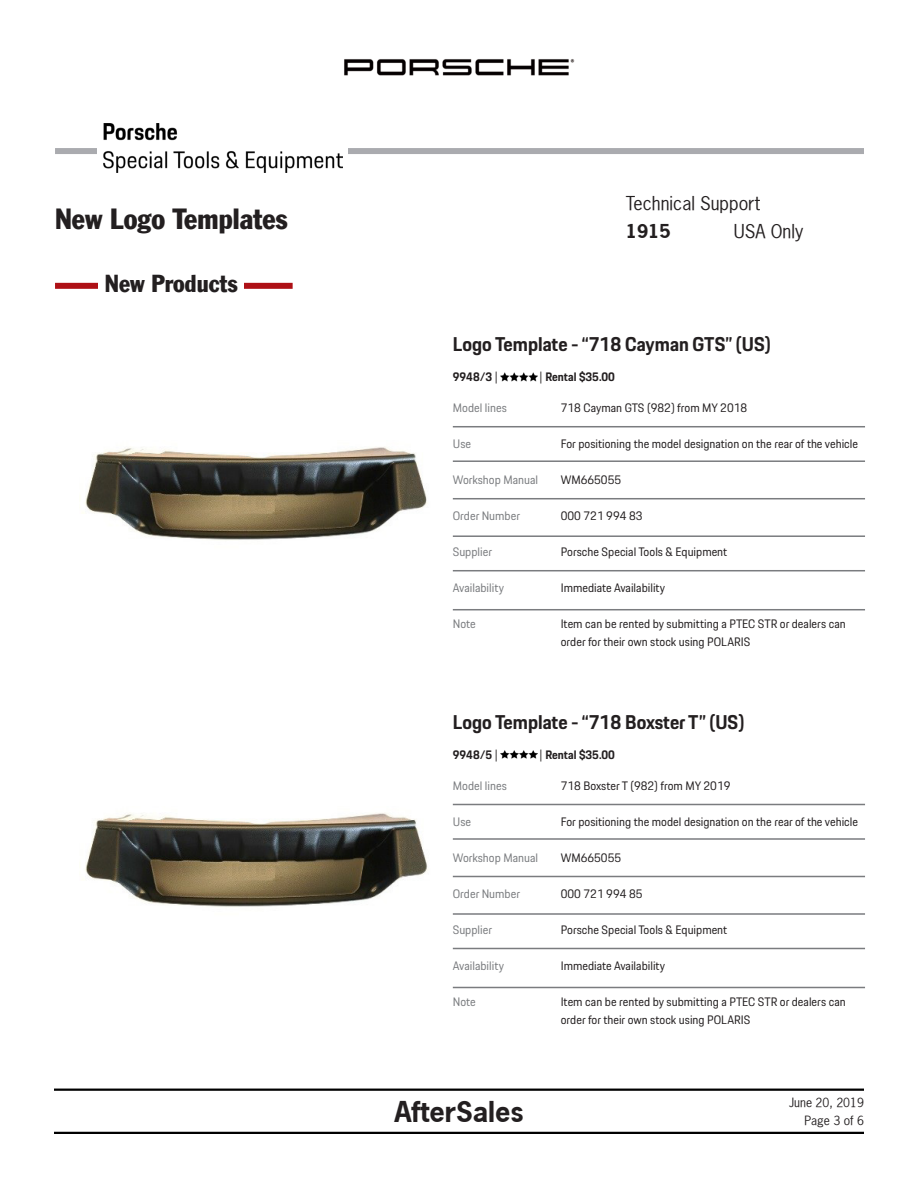
<style>
.page{position:relative;width:918px;height:1188px;background:#fff}
.page>*{position:absolute;margin:0;border:0;box-sizing:border-box;transform-origin:0 0}
.t1{font:condensed 28.5px "Porsche Franklin Gothic";color:#231f20}
.t2{font:700 27px "Porsche News Gothic";color:#231f20}
.t3{font:condensed 24px "Porsche Franklin Gothic";color:#231f20}
.t4{font:700 19.5px "Porsche Next";color:#231f20}
.t5{font:18px "Porsche News Gothic";color:#231f20}
.t6{font:700 18px "Porsche News Gothic";color:#231f20}
.t7{font:12px/18px "Porsche Next";color:#231f20}
.t8{font:12px "Porsche Next";color:#7a7c7f}
.t9{font:700 12px "Porsche Next";color:#231f20}
.t10{font:12px/18px "Porsche News Gothic";color:#231f20;text-align:right}
.s1{font-weight:400}
</style>
<div class="page">
<hr style="left:54px;top:1089px;width:810px;height:2px;background:#000">
<hr style="left:54px;top:1132px;width:810px;height:2px;background:#000">
<img style="left:344px;top:59px;width:231px;height:17px">
<div style="left:55px;top:148px;width:809px;height:6px;background:#aaabaf"></div>
<div style="left:98px;top:123px;width:250px;height:52px;background:#fff"></div>
<img style="left:104px;top:124px;width:239px;height:49px">
<div style="left:55px;top:283px;width:238px;height:6px;background:#ae1016"></div>
<div style="left:99px;top:274px;width:145px;height:23px;background:#fff"></div>
<img style="left:501px;top:372px;width:37px;height:10px">
<hr style="left:453px;top:426px;width:412px;height:1px;background:#7a7c7f">
<hr style="left:453px;top:460px;width:412px;height:2px;background:#7a7c7f">
<hr style="left:453px;top:498px;width:412px;height:1px;background:#7a7c7f">
<hr style="left:453px;top:535px;width:412px;height:2px;background:#7a7c7f">
<hr style="left:453px;top:570px;width:412px;height:1px;background:#7a7c7f">
<hr style="left:453px;top:609px;width:412px;height:1px;background:#7a7c7f">
<img style="left:501px;top:750px;width:37px;height:9px">
<hr style="left:453px;top:804px;width:412px;height:1px;background:#7a7c7f">
<hr style="left:453px;top:838px;width:412px;height:2px;background:#7a7c7f">
<hr style="left:453px;top:876px;width:412px;height:1px;background:#7a7c7f">
<hr style="left:453px;top:913px;width:412px;height:2px;background:#7a7c7f">
<hr style="left:453px;top:948px;width:412px;height:1px;background:#7a7c7f">
<hr style="left:453px;top:987px;width:412px;height:1px;background:#7a7c7f">
<img style="left:85px;top:447px;width:342px;height:93px">
<img style="left:85px;top:813px;width:343px;height:94px">
<h1 class="t1" style="left:55px;top:202px;width:234px">New Logo Templates</h1>
<p class="t3" style="left:105px;top:269px;width:134px">New Products</p>
<h3 class="t5" style="left:626px;top:191px;width:136px">Technical Support</h3>
<h3 class="t6" style="left:626px;top:219px;width:46px">1915</h3>
<h3 class="t5" style="left:734px;top:220px;width:71px">USA Only</h3>
<p class="t4" style="left:453px;top:331px;width:320px">Logo Template - “718 Cayman GTS” (US)</p>
<p class="t9" style="left:453px;top:369px;width:47px">9948/3 <span class="s1">|</span></p>
<p class="t9" style="left:539px;top:369px;width:77px"><span class="s1">|</span> Rental $35.00</p>
<p class="t8" style="left:453px;top:400px;width:56px">Model lines</p>
<p class="t7" style="left:561px;top:399px;width:188px">718 Cayman GTS (982) from MY 2018</p>
<p class="t8" style="left:453px;top:436px;width:20px">Use</p>
<p class="t7" style="left:561px;top:435px;width:299px">For positioning the model designation on the rear of the vehicle</p>
<p class="t8" style="left:453px;top:472px;width:87px">Workshop Manual</p>
<p class="t7" style="left:561px;top:471px;width:62px">WM665055</p>
<p class="t8" style="left:453px;top:508px;width:69px">Order Number</p>
<p class="t7" style="left:561px;top:507px;width:83px">000 721 994 83</p>
<p class="t8" style="left:453px;top:544px;width:41px">Supplier</p>
<p class="t7" style="left:561px;top:543px;width:168px">Porsche Special Tools &amp; Equipment</p>
<p class="t8" style="left:453px;top:580px;width:53px">Availability</p>
<p class="t7" style="left:561px;top:579px;width:106px">Immediate Availability</p>
<p class="t8" style="left:453px;top:616px;width:24px">Note</p>
<p class="t7" style="left:561px;top:615px;width:286px">Item can be rented by submitting a PTEC STR or dealers can order for their own stock using POLARIS</p>
<p class="t4" style="left:453px;top:709px;width:293px">Logo Template - “718 Boxster T” (US)</p>
<p class="t9" style="left:453px;top:746px;width:47px">9948/5 <span class="s1">|</span></p>
<p class="t9" style="left:539px;top:746px;width:77px"><span class="s1">|</span> Rental $35.00</p>
<p class="t8" style="left:453px;top:778px;width:56px">Model lines</p>
<p class="t7" style="left:561px;top:777px;width:171px">718 Boxster T (982) from MY 2019</p>
<p class="t8" style="left:453px;top:814px;width:20px">Use</p>
<p class="t7" style="left:561px;top:813px;width:299px">For positioning the model designation on the rear of the vehicle</p>
<p class="t8" style="left:453px;top:850px;width:87px">Workshop Manual</p>
<p class="t7" style="left:561px;top:849px;width:62px">WM665055</p>
<p class="t8" style="left:453px;top:886px;width:69px">Order Number</p>
<p class="t7" style="left:561px;top:885px;width:83px">000 721 994 85</p>
<p class="t8" style="left:453px;top:922px;width:41px">Supplier</p>
<p class="t7" style="left:561px;top:921px;width:168px">Porsche Special Tools &amp; Equipment</p>
<p class="t8" style="left:453px;top:958px;width:53px">Availability</p>
<p class="t7" style="left:561px;top:957px;width:106px">Immediate Availability</p>
<p class="t8" style="left:453px;top:994px;width:24px">Note</p>
<p class="t7" style="left:561px;top:993px;width:286px">Item can be rented by submitting a PTEC STR or dealers can order for their own stock using POLARIS</p>
<h2 class="t2" style="left:394px;top:1094px;width:131px">AfterSales</h2>
<p class="t10" style="left:789px;top:1093px;width:76px">June 20, 2019<br>Page 3 of 6</p>
</div>
